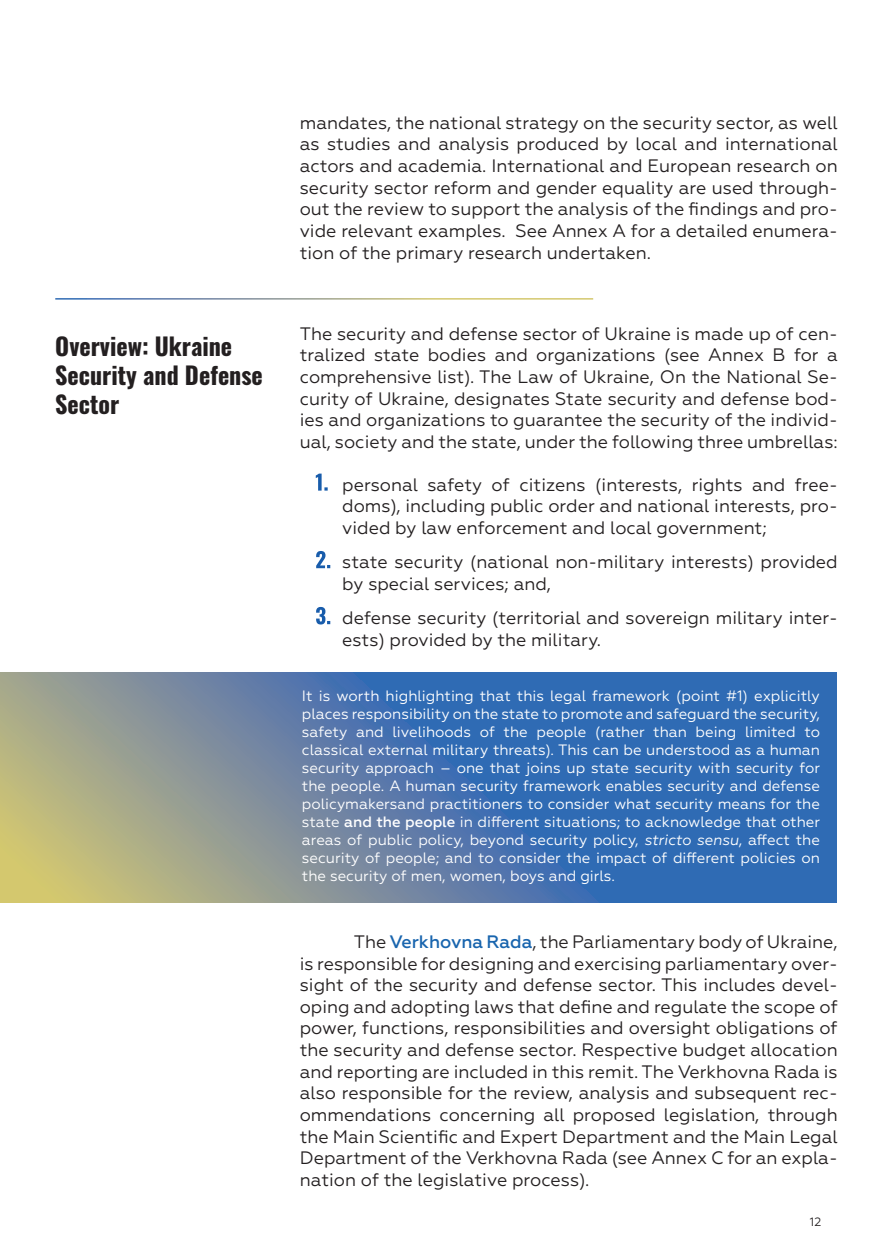
<style>
.page{position:relative;width:893px;height:1255px;background:#fff}
.page>*{position:absolute;margin:0;border:0;box-sizing:border-box;transform-origin:0 0}
.sub_header_new{font:24px/28.8px "Oswald";color:#231f20}
.space_between_sub_le{font:18px/21.6px "Geometria";color:#231f20;text-align:justify}
.last_before_next_sec{font:18px/21.6px "Geometria";color:#231f20;text-align:justify}
.body_english{font:18px/21.6px "Geometria";color:#231f20;text-align:justify}
.frame_text{font:15px/18px "Geometria";color:#fff;text-align:justify}
.t1{font:12px "Geometria";color:#231f20}
.s1{font-family:"Oswald";font-size:21px;color:#fff}
.s2{font-weight:500}
.s3{font-style:italic}
.s4{font-weight:500;color:#1965ae}
</style>
<div class="page">
<svg style="left:0;top:672px;width:837px;height:230px;background:#5f81a4"></svg>
<p class="sub_header_new" style="left:55px;top:330px;width:209px">Overview: Ukraine<br>Security and Defense<br>Sector</p>
<p class="last_before_next_sec" style="left:300px;top:112px;width:539px">mandates, the national strategy on the security sector, as well as studies and analysis produced by local and international actors and academia. International and European research on security sector reform and gender equality are used through&shy;out the review to support the analysis of the findings and pro&shy;vide relevant examples. See Annex A for a detailed enumera&shy;tion of the primary research undertaken.</p>
<p class="body_english" style="left:300px;top:322px;width:539px">The security and defense sector of Ukraine is made up of cen&shy;tralized state bodies and organizations (see Annex B for a comprehensive list). The Law of Ukraine, On the National Se&shy;curity of Ukraine, designates State security and defense bod&shy;ies and organizations to guarantee the security of the individ&shy;ual, society and the state, under the following three umbrellas:</p>
<p class="space_between_sub_le" style="left:342px;top:473px;width:497px;text-indent:-27px"><span class="s1">1.</span> personal safety of citizens (interests, rights and free&shy;doms), including public order and national interests, pro&shy;vided by law enforcement and local government;</p>
<p class="space_between_sub_le" style="left:342px;top:551px;width:497px;text-indent:-27px"><span class="s1">2.</span> state security (national non-military interests) provided by special services; and,</p>
<p class="space_between_sub_le" style="left:342px;top:607px;width:497px;text-indent:-27px"><span class="s1">3.</span> defense security (territorial and sovereign military inter&shy;ests) provided by the military.</p>
<p class="frame_text" style="left:302px;top:686px;width:520px">It is worth highlighting that this legal framework (point #1) explicitly places responsibility on the state to promote and safeguard the security, safety and livelihoods of the people (rather than being limited to classical external military threats). This can be understood as a human security approach – one that joins up state security with security for the people. A human security framework enables security and defense policymakersand practitioners to consider what security means for the state <span class="s2">and the people</span> in different situations; to acknowledge that other areas of public policy, beyond security policy, <span class="s3">stricto sensu</span>, affect the security of people; and to consider the impact of different policies on the security of men, women, boys and girls.</p>
<p class="space_between_sub_le" style="left:300px;top:930px;width:539px;text-indent:54px">The <span class="s4">Verkhovna Rada</span>, the Parliamentary body of Ukraine, is responsible for designing and exercising parliamentary over&shy;sight of the security and defense sector. This includes devel&shy;oping and adopting laws that define and regulate the scope of power, functions, responsibilities and oversight obligations of the security and defense sector. Respective budget allocation and reporting are included in this remit. The Verkhovna Rada is also responsible for the review, analysis and subsequent rec&shy;ommendations concerning all proposed legislation, through the Main Scientific and Expert Department and the Main Legal Department of the Verkhovna Rada (see Annex C for an expla&shy;nation of the legislative process).</p>
<p class="t1" style="left:810px;top:1214px;width:13px">12</p>
</div>
